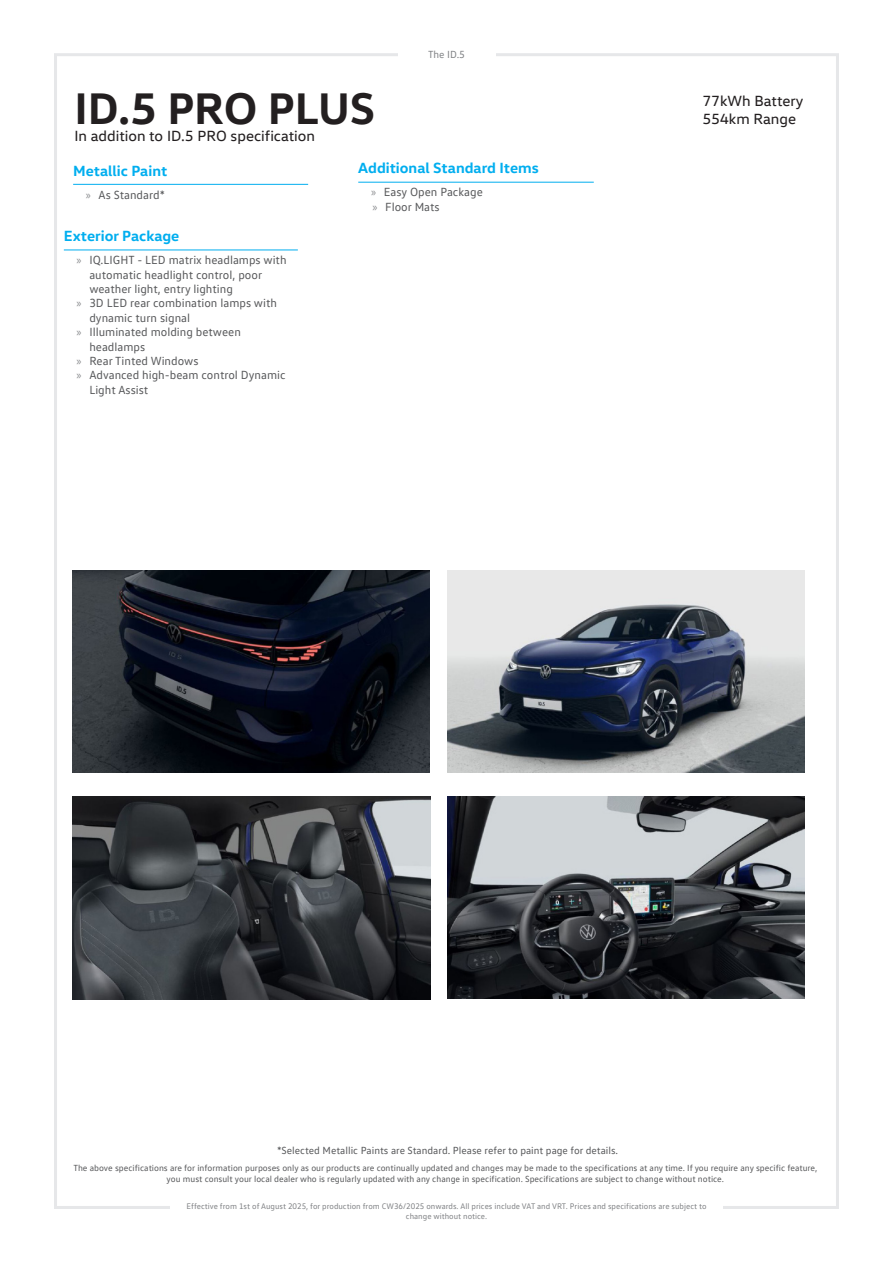
<style>
.page{position:relative;width:893px;height:1263px;background:#fff}
.page>*{position:absolute;margin:0;border:0;box-sizing:border-box;transform-origin:0 0}
.Page_heading{font:700 45px "VW Head";color:#231f20}
.t1{font:15px "VW Head";color:#231f20}
.List_headings_-_spacing{font:700 15px "VW Head";color:#00aeef}
.t2{font:12px/14.4px "VW Text";color:#57585a}
.t3{font:10.5px "VW Text";color:#57585a}
.t4{font:10.5px "VW Text";color:#808285}
.t5{font:9px/10.8px "VW Text";color:#57585a;text-align:center}
.t6{font:8.25px/9.9px "VW Text";color:#808285;text-align:center}
.s1{font-family:"Myriad Pro";color:#87898c}
</style>
<div class="page">
<hr style="left:73px;top:184px;width:235px;height:1px;background:#00aeef">
<hr style="left:358px;top:182px;width:236px;height:1px;background:#00aeef">
<hr style="left:64px;top:250px;width:234px;height:1px;background:#00aeef">
<img style="left:72px;top:797px;width:358px;height:202px">
<img style="left:72px;top:571px;width:358px;height:202px">
<img style="left:448px;top:571px;width:357px;height:201px">
<img style="left:448px;top:797px;width:357px;height:202px">
<p class="Page_heading" style="left:74px;top:79px;width:302px">ID.5 PRO PLUS</p>
<p class="t1" style="left:74px;top:127px;width:242px">In addition to ID.5 PRO specification</p>
<p class="t4" style="left:428px;top:47px;width:39px">The ID.5</p>
<p class="List_headings_-_spacing" style="left:73px;top:161px;width:96px">Metallic Paint</p>
<p class="t2" style="left:86px;top:187px;width:81px"><span class="s1">»</span> As Standard*</p>
<p class="List_headings_-_spacing" style="left:64px;top:226px;width:117px">Exterior Package</p>
<p class="t2" style="left:89px;top:252px;width:199px;text-indent:-13px"><span class="s1">»</span> IQ.LIGHT - LED matrix headlamps with automatic headlight control, poor weather light, entry lighting</p>
<p class="t2" style="left:89px;top:296px;width:189px;text-indent:-13px"><span class="s1">»</span> 3D LED rear combination lamps with dynamic turn signal</p>
<p class="t2" style="left:89px;top:324px;width:153px;text-indent:-13px"><span class="s1">»</span> Illuminated molding between headlamps</p>
<p class="t2" style="left:77px;top:353px;width:123px"><span class="s1">»</span> Rear Tinted Windows</p>
<p class="t2" style="left:89px;top:368px;width:198px;text-indent:-13px"><span class="s1">»</span> Advanced high-beam control Dynamic<br>Light Assist</p>
<p class="List_headings_-_spacing" style="left:358px;top:159px;width:182px">Additional Standard Items</p>
<p class="t2" style="left:371px;top:185px;width:113px"><span class="s1">»</span> Easy Open Package</p>
<p class="t2" style="left:372px;top:199px;width:69px"><span class="s1">»</span> Floor Mats</p>
<p class="t1" style="left:702px;top:91px;width:103px">77kWh Battery</p>
<p class="t1" style="left:702px;top:109px;width:95px">554km Range</p>
<p class="t3" style="left:277px;top:1144px;width:343px">*Selected Metallic Paints are Standard. Please refer to paint page for details.</p>
<p class="t5" style="left:73px;top:1162px;width:746px">The above specifications are for information purposes only as our products are continually updated and changes may be made to the specifications at any time. If you require any specific feature, you must consult your local dealer who is regularly updated with any change in specification. Specifications are subject to change without notice.</p>
<p class="t6" style="left:187px;top:1201px;width:521px">Effective from 1st of August 2025, for production from CW36/2025 onwards. All prices include VAT and VRT. Prices and specifications are subject to change without notice.</p>
</div>
